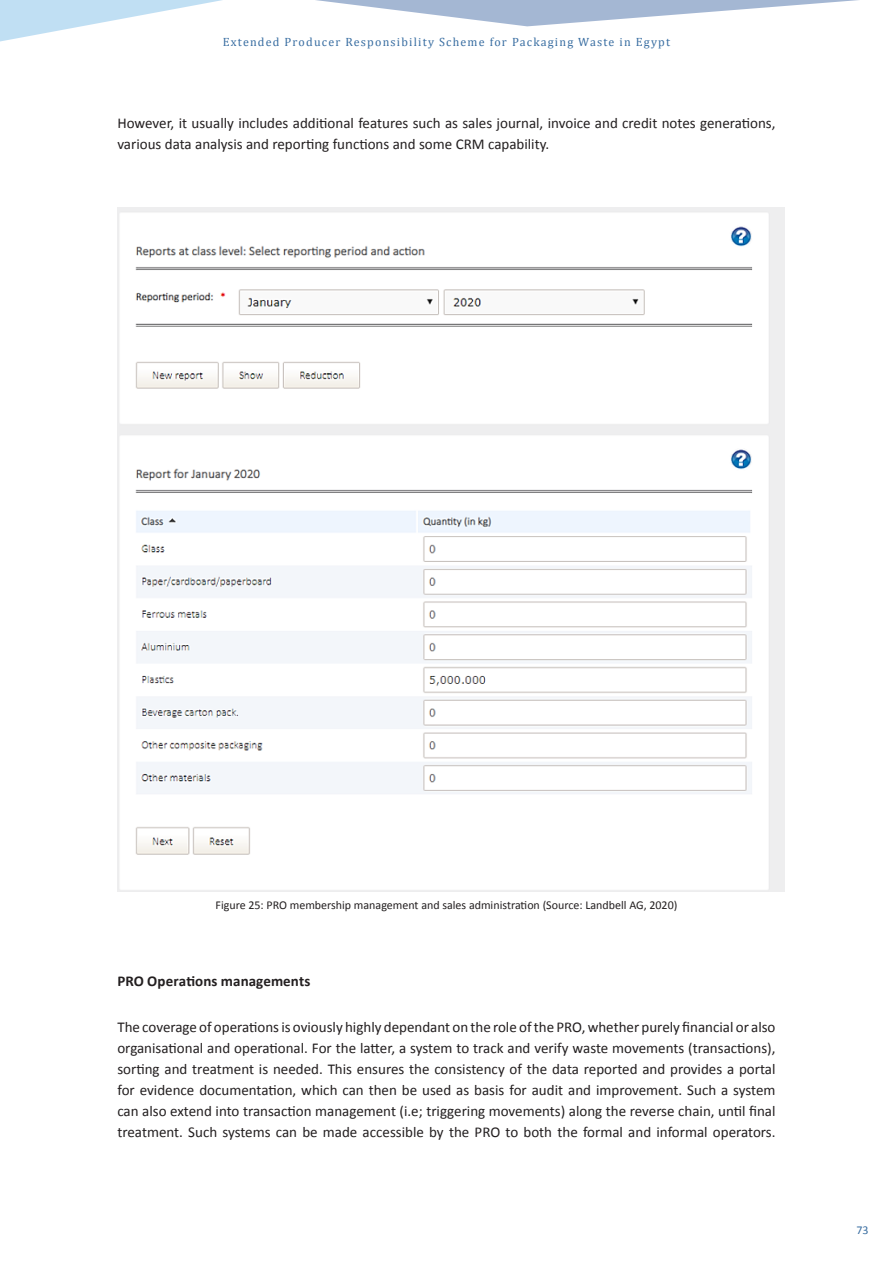
<style>
.page{position:relative;width:893px;height:1263px;background:#fff}
.page>*{position:absolute;margin:0;border:0;box-sizing:border-box;transform-origin:0 0}
.t1{font:15px/21px "Calibri";color:#231f20}
.t2{font:700 15px "Calibri";letter-spacing:.005em;color:#231f20}
.t3{font:12px "Calibri";color:#231f20}
.t4{font:12px "Cambria";letter-spacing:.1em;color:#386da1}
.t5{font:12px "Calibri";color:#386da1}
</style>
<div class="page">
<svg style="left:0;top:0;width:859px;height:41px"></svg>
<img style="left:117px;top:207px;width:667px;height:684px">
<p class="t4" style="left:223px;top:35px;width:449px">Extended Producer Responsibility Scheme for Packaging Waste in Egypt</p>
<p class="t1" style="left:117px;top:114px;width:660px">However, it usually includes additional features such as sales journal, invoice and credit notes generations, various data analysis and reporting functions and some CRM capability.</p>
<p class="t3" style="left:216px;top:900px;width:463px">Figure 25: PRO membership management and sales administration (Source: Landbell AG, 2020)</p>
<h4 class="t2" style="left:117px;top:974px;width:194px">PRO Operations managements</h4>
<p class="t1" style="left:117px;top:1018px;width:660px;text-align:justify">The coverage of operations is oviously highly dependant on the role of the PRO, whether purely financial or also organisational and operational. For the latter, a system to track and verify waste movements (transactions), sorting and treatment is needed. This ensures the consistency of the data reported and provides a portal for evidence documentation, which can then be used as basis for audit and improvement. Such a system can also extend into transaction management (i.e; triggering movements) along the reverse chain, until final treatment. Such systems can be made accessible by the PRO to both the formal and informal operators.</p>
<p class="t5" style="left:856px;top:1225px;width:14px">73</p>
</div>
